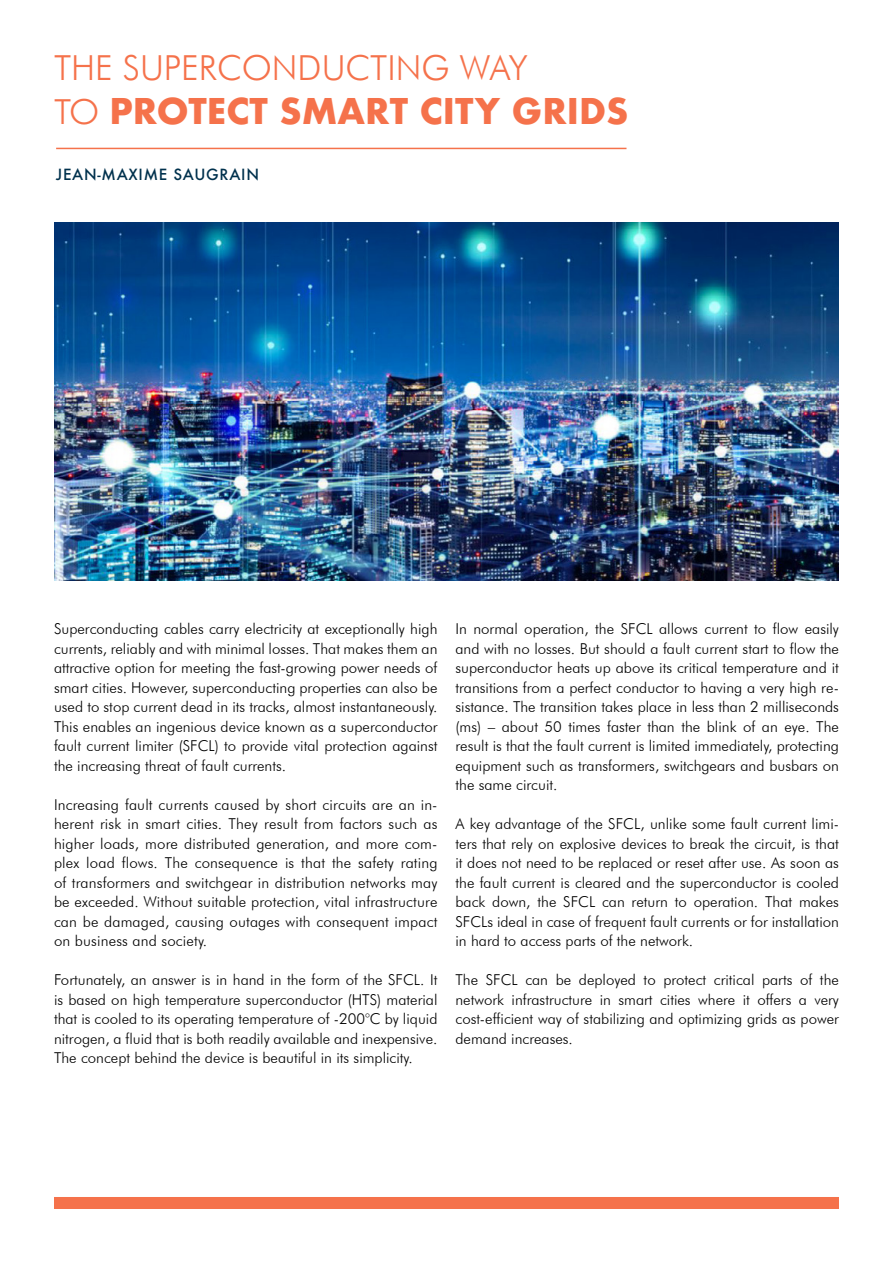
<style>
.page{position:relative;width:893px;height:1263px;background:#fff}
.page>*{position:absolute;margin:0;border:0;box-sizing:border-box;transform-origin:0 0}
.t1{font:700 34.5px "Futura";color:#f5724b}
.t2{font:300 34.5px "Futura BT";color:#f5724b}
.t3{font:300 15px/19.5px "Futura BT";color:#000;text-align:justify}
.t4{font:500 15px "Futura";letter-spacing:.05em;color:#00314d}
.s1{font-family:"Futura BT";font-weight:300}
</style>
<div class="page">
<hr style="left:56px;top:148px;width:570px;height:1px;background:#f5724b">
<div style="left:54px;top:1197px;width:785px;height:12px;background:#f5724b"></div>
<img style="left:54px;top:223px;width:785px;height:357px">
<h1 class="t2" style="left:54px;top:47px;width:475px">THE SUPERCONDUCTING WAY</h1>
<h1 class="t1" style="left:54px;top:86px;width:576px"><span class="s1">TO</span> PROTECT SMART CITY GRIDS</h1>
<p class="t4" style="left:56px;top:164px;width:204px">JEAN-MAXIME SAUGRAIN</p>
<p class="t3" style="left:54px;top:619px;width:385px">Superconducting cables carry electricity at exceptionally high currents, reliably and with minimal losses. That makes them an attractive option for meeting the fast-growing power needs of smart cities. However, superconducting properties can also be used to stop current dead in its tracks, almost instantaneously.<br>This enables an ingenious device known as a superconductor fault current limiter (SFCL) to provide vital protection against the increasing threat of fault currents.</p>
<p class="t3" style="left:54px;top:795px;width:385px">Increasing fault currents caused by short circuits are an in&shy;herent risk in smart cities. They result from factors such as higher loads, more distributed generation, and more com&shy;plex load flows. The consequence is that the safety rating of transformers and switchgear in distribution networks may be exceeded. Without suitable protection, vital infrastructure can be damaged, causing outages with consequent impact on business and society.</p>
<p class="t3" style="left:54px;top:970px;width:385px">Fortunately, an answer is in hand in the form of the SFCL. It is based on high temperature superconductor (HTS) material that is cooled to its operating temperature of -200°C by liquid nitrogen, a fluid that is both readily available and inexpensive.<br>The concept behind the device is beautiful in its simplicity.</p>
<p class="t3" style="left:455px;top:619px;width:385px">In normal operation, the SFCL allows current to flow easily and with no losses. But should a fault current start to flow the superconductor heats up above its critical temperature and it transitions from a perfect conductor to having a very high re&shy;sistance. The transition takes place in less than 2 milliseconds (ms) – about 50 times faster than the blink of an eye. The result is that the fault current is limited immediately, protecting equipment such as transformers, switchgears and busbars on the same circuit.</p>
<p class="t3" style="left:455px;top:814px;width:385px">A key advantage of the SFCL, unlike some fault current limi&shy;ters that rely on explosive devices to break the circuit, is that it does not need to be replaced or reset after use. As soon as the fault current is cleared and the superconductor is cooled back down, the SFCL can return to operation. That makes SFCLs ideal in case of frequent fault currents or for installation in hard to access parts of the network.</p>
<p class="t3" style="left:455px;top:970px;width:385px">The SFCL can be deployed to protect critical parts of the network infrastructure in smart cities where it offers a very cost-efficient way of stabilizing and optimizing grids as power demand increases.</p>
</div>
